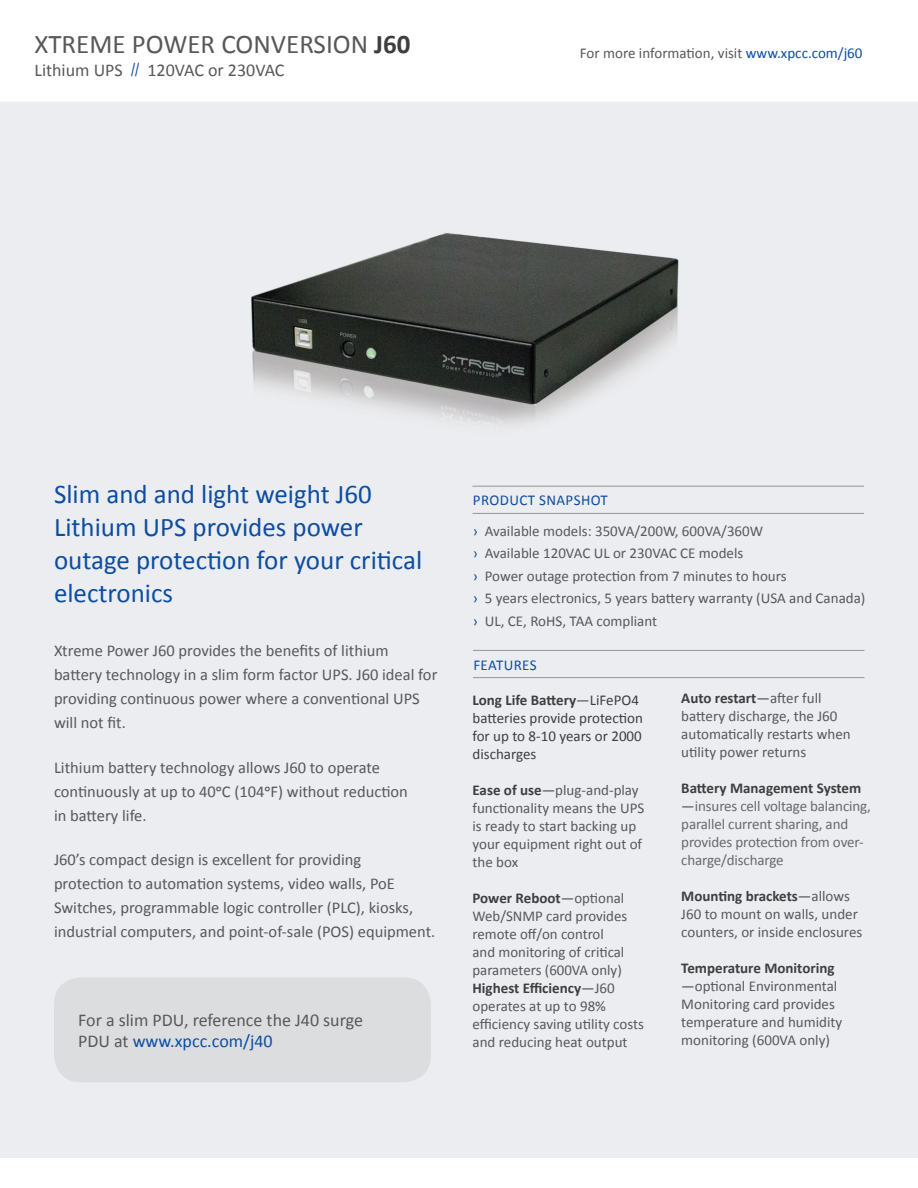
<style>
.page{position:relative;width:918px;height:1188px;background:#fff}
.page>*{position:absolute;margin:0;border:0;box-sizing:border-box;transform-origin:0 0}
.t1{font:27px/33px "Calibri";color:#0d4da1}
.t2{font:27px "Calibri";color:#57585a}
.t3{font:18px/21.6px "Calibri";color:#57585a}
.t4{font:16.5px/24px "Calibri";color:#57585a}
.t5{font:15px/18px "Calibri";color:#57585a}
.t6{font:15px/18px "Calibri";letter-spacing:-.01em;color:#69696c}
.t7{font:15px/18px "Calibri";color:#3e3e3f}
.t8{font:15px "Calibri";letter-spacing:.025em;color:#0d4da1}
.t9{font:700 15px "Calibri";color:#3e3e3f}
.s1{font-weight:700;color:#3e3e3f}
.s2{font-family:"Arial Narrow";color:#0d4da1}
.s3{color:#0d4da1}
.s4{font-weight:700}
.s5{color:#57585a}
.s6{font-weight:400;color:#57585a}
</style>
<div class="page">
<div style="left:0;top:102px;width:918px;height:1056px;background:#ebedf0"></div>
<hr style="left:472px;top:486px;width:392px;height:1px;background:#939598">
<hr style="left:472px;top:513px;width:392px;height:1px;background:#939598">
<hr style="left:473px;top:650px;width:391px;height:1px;background:#939598">
<hr style="left:473px;top:677px;width:391px;height:1px;background:#939598">
<div style="left:54px;top:977px;width:377px;height:105px;background:#dcdddf;border-radius:27px"></div>
<p class="t2" style="left:34px;top:27px;width:378px">XTREME POWER CONVERSION <span class="s1">J60</span></p>
<p class="t3" style="left:34px;top:59px;width:252px">Lithium UPS <span class="s2">//</span> 120VAC or 230VAC</p>
<p class="t5" style="left:580px;top:44px;width:284px">For more information, visit <span class="s3">www.xpcc.com/j60</span></p>
<p class="t1" style="left:54px;top:478px;width:370px">Slim and and light weight J60<br>Lithium UPS provides power outage protection for your critical electronics</p>
<p class="t4" style="left:54px;top:639px;width:385px">Xtreme Power J60 provides the benefits of lithium battery technology in a slim form factor UPS. J60 ideal for providing continuous power where a conventional UPS will not fit.</p>
<p class="t4" style="left:54px;top:755px;width:355px">Lithium battery technology allows J60 to operate continuously at up to 40oC (104oF) without reduction in battery life.</p>
<p class="t4" style="left:54px;top:847px;width:383px">J60’s compact design is excellent for providing<br>protection to automation systems, video walls, PoE Switches, programmable logic controller (PLC), kiosks, industrial computers, and point-of-sale (POS) equipment.</p>
<p class="t3" style="left:78px;top:1009px;width:286px">For a slim PDU, reference the J40 surge<br>PDU at <span class="s3">www.xpcc.com/j40</span></p>
<p class="t8" style="left:473px;top:491px;width:136px">PRODUCT SNAPSHOT</p>
<p class="t5" style="left:473px;top:522px;width:292px"><span class="s3">›</span> Available models: 350VA/200W, 600VA/360W</p>
<p class="t5" style="left:473px;top:544px;width:272px"><span class="s3">›</span> Available 120VAC UL or 230VAC CE models</p>
<p class="t5" style="left:473px;top:567px;width:315px"><span class="s3">›</span> Power outage protection from 7 minutes to hours</p>
<p class="t5" style="left:473px;top:589px;width:394px"><span class="s3">›</span> 5 years electronics, 5 years battery warranty (USA and Canada)</p>
<p class="t5" style="left:473px;top:612px;width:186px"><span class="s3">›</span> UL, CE, RoHS, TAA compliant</p>
<p class="t8" style="left:473px;top:655px;width:65px">FEATURES</p>
<p class="t7" style="left:472px;top:691px;width:172px"><span class="s4">Long Life Battery</span><span class="s5">—</span>LiFePO4 batteries provide protection for up to 8-10 years or 2000 discharges</p>
<p class="t5" style="left:472px;top:781px;width:173px"><span class="s1">Ease of use</span>—plug-and-play functionality means the UPS is ready to start backing up your equipment right out of the box</p>
<p class="t5" style="left:472px;top:889px;width:156px"><span class="s1">Power Reboot</span>—optional<br>Web/SNMP card provides remote off/on control and monitoring of critical parameters (600VA only)</p>
<p class="t9" style="left:472px;top:978px;width:144px">Highest Efficiency<span class="s6">—J60</span></p>
<p class="t5" style="left:472px;top:997px;width:173px">operates at up to 98% efficiency saving utility costs and reducing heat output</p>
<p class="t5" style="left:681px;top:689px;width:171px"><span class="s1">Auto restart</span>—after full battery discharge, the J60 automatically restarts when utility power returns</p>
<p class="t6" style="left:681px;top:779px;width:191px"><span class="s1">Battery Management System </span><span class="s5">—</span>insures cell voltage balancing, parallel current sharing, and provides protection from over&shy;charge/discharge</p>
<p class="t5" style="left:681px;top:887px;width:183px"><span class="s1">Mounting brackets</span>—allows<br>J60 to mount on walls, under counters, or inside enclosures</p>
<p class="t5" style="left:681px;top:959px;width:163px"><span class="s1">Temperature Monitoring </span>—optional Environmental<br>Monitoring card provides temperature and humidity monitoring (600VA only)</p>
</div>
